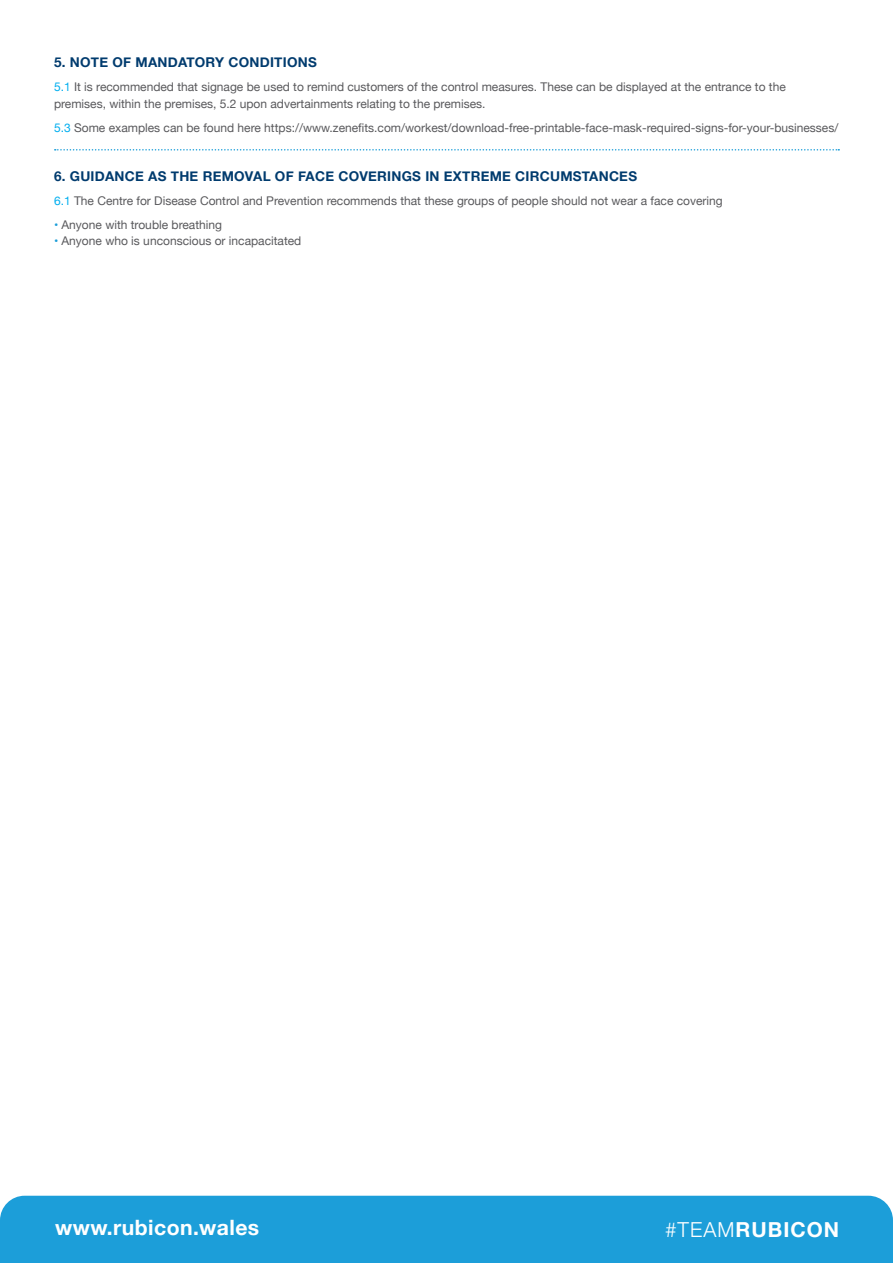
<style>
.page{position:relative;width:893px;height:1263px;background:#fff}
.page>*{position:absolute;margin:0;border:0;box-sizing:border-box;transform-origin:0 0}
.t1{font:700 21.15px "Helvetica Neue";letter-spacing:.02em;color:#fff}
.t2{font:700 20.7px "Helvetica Neue";letter-spacing:.05em;color:#fff}
.t3{font:700 13.5px "Helvetica Neue";letter-spacing:.02em;color:#003b6e}
.t4{font:12px/16.5px "Helvetica Neue";color:#59595c}
.s1{color:#00aeef}
.s2{color:#1b9dd8}
.s3{font-weight:300}
</style>
<div class="page">
<div style="left:0;top:1196px;width:893px;height:67px;background:#1c9ed9"></div>
<svg style="left:55px;top:149px;width:784px;height:2px"></svg>
<p class="t3" style="left:54px;top:52px;width:264px">5. NOTE OF MANDATORY CONDITIONS</p>
<p class="t4" style="left:54px;top:79px;width:733px"><span class="s1">5.1</span> It is recommended that signage be used to remind customers of the control measures. These can be displayed at the entrance to the premises, within the premises, 5.2 upon advertainments relating to the premises.</p>
<p class="t4" style="left:54px;top:120px;width:786px"><span class="s1">5.3</span> Some examples can be found here https://www.zenefits.com/workest/download-free-printable-face-mask-required-signs-for-your-businesses/</p>
<p class="t3" style="left:54px;top:165px;width:585px">6. GUIDANCE AS THE REMOVAL OF FACE COVERINGS IN EXTREME CIRCUMSTANCES</p>
<p class="t4" style="left:54px;top:193px;width:670px"><span class="s1">6.1</span> The Centre for Disease Control and Prevention recommends that these groups of people should not wear a face covering</p>
<p class="t4" style="left:54px;top:217px;width:170px"><span class="s2">•</span> Anyone with trouble breathing</p>
<p class="t4" style="left:54px;top:233px;width:249px"><span class="s2">•</span> Anyone who is unconscious or incapacitated</p>
<p class="t1" style="left:55px;top:1211px;width:206px">www.rubicon.wales</p>
<p class="t2" style="left:665px;top:1213px;width:176px"><span class="s3">#TEAM</span>RUBICON</p>
</div>
